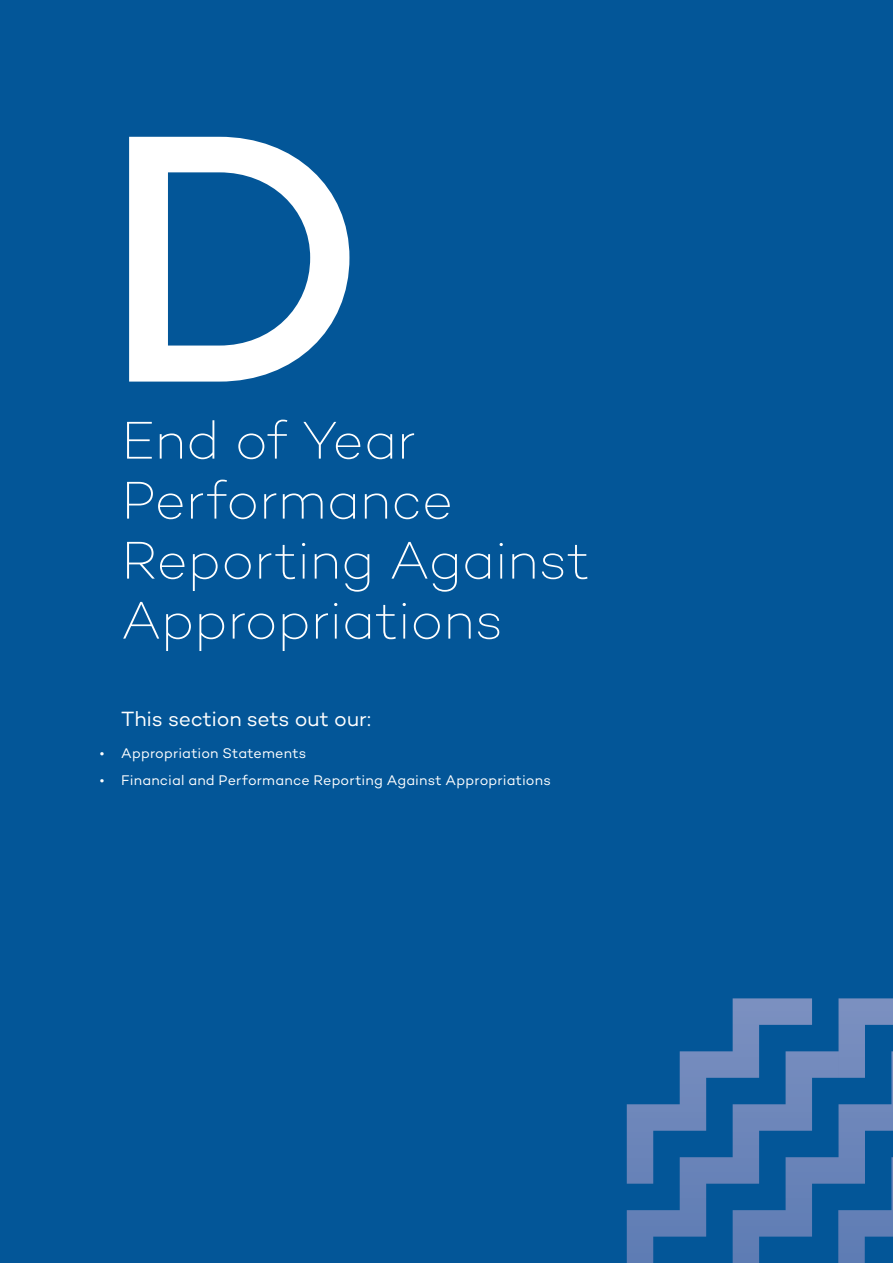
<style>
.page{position:relative;width:893px;height:1263px;background:#035698}
.page>*{position:absolute;margin:0;border:0;box-sizing:border-box;transform-origin:0 0}
.t1{font:500 360px "Campton";color:#fff}
.t2{font:200 54px/60px "Campton";letter-spacing:-.01em;color:#fff}
.t3{font:21px "Campton";letter-spacing:-.01em;color:#fff}
.t4{font:14.25px "Campton";letter-spacing:.015em;color:#fff}
</style>
<div class="page">
<svg style="left:627px;top:998px;width:266px;height:265px"></svg>
<h1 class="t1" style="left:100px;top:32px;width:272px">D</h1>
<h2 class="t2" style="left:121px;top:409px;width:471px">End of Year<br>Performance<br>Reporting Against<br>Appropriations</h2>
<h3 class="t3" style="left:121px;top:706px;width:251px">This section sets out our:</h3>
<p class="t4" style="left:100px;top:744px;width:208px">• Appropriation Statements</p>
<p class="t4" style="left:100px;top:771px;width:452px">• Financial and Performance Reporting Against Appropriations</p>
</div>
